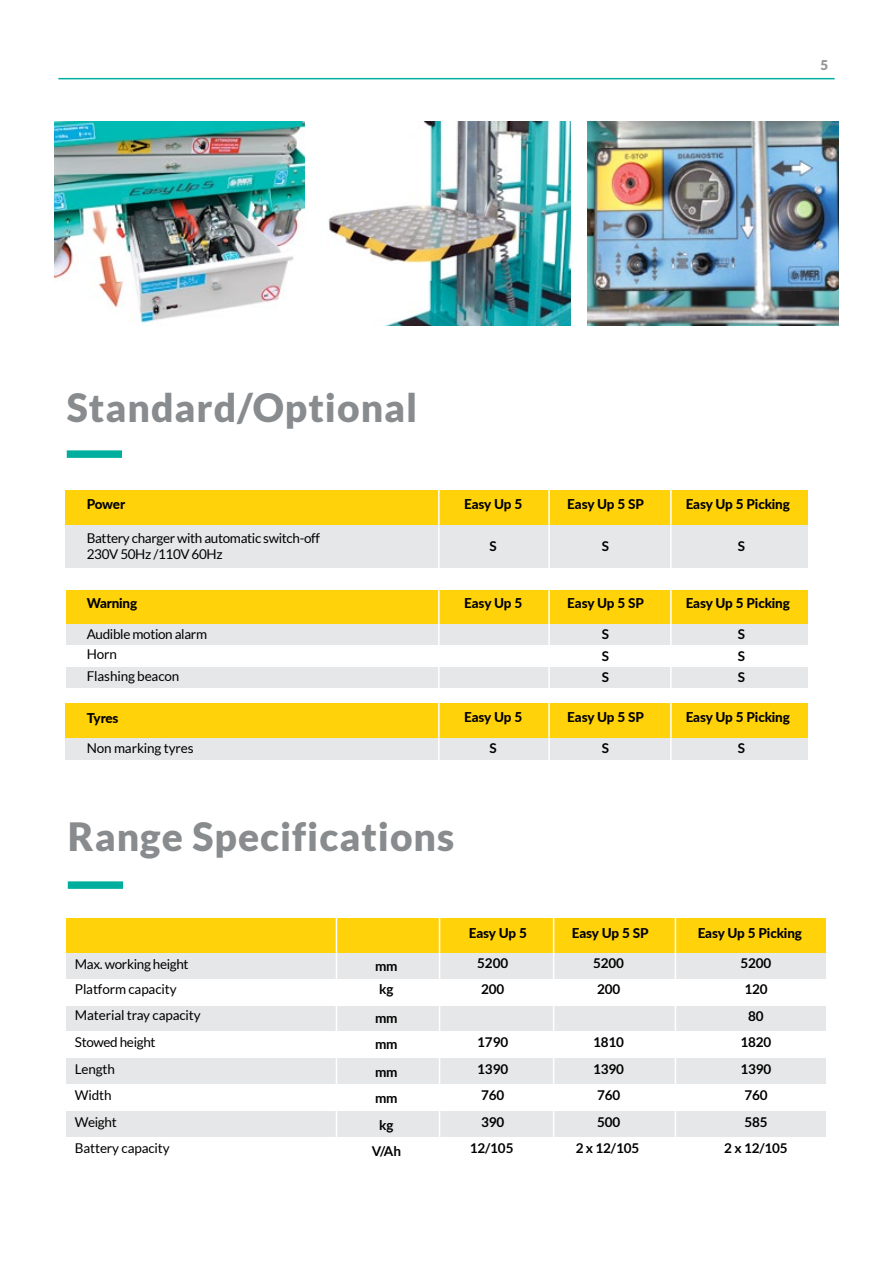
<style>
.page{position:relative;width:893px;height:1263px;background:#fff}
.page>*{position:absolute;margin:0;border:0;box-sizing:border-box;transform-origin:0 0}
.t1{font:900 39px "Lato";letter-spacing:.025em;color:#898c8e}
.t2{font:13.5px/16.2px "Lato";letter-spacing:-.025em;color:#000}
.t3{font:800 13.5px "Lato";letter-spacing:-.01em;color:#000}
.t4{font:700 13.5px/26.4px "Lato";letter-spacing:-.01em;color:#000}
.t5{font:900 13.5px "Lato";color:#939598}
</style>
<div class="page">
<hr style="left:58px;top:78px;width:777px;height:1px;background:#00ae9e">
<div style="left:68px;top:881px;width:55px;height:8px;background:#00ae9e"></div>
<div style="left:67px;top:918px;width:759px;height:35px;background:#ffd20a"></div>
<div style="left:67px;top:1005px;width:759px;height:27px;background:#e6e7e8"></div>
<div style="left:67px;top:1058px;width:759px;height:26px;background:#e6e7e8"></div>
<div style="left:67px;top:1111px;width:759px;height:26px;background:#e6e7e8"></div>
<div style="left:67px;top:953px;width:759px;height:26px;background:#e6e7e8"></div>
<hr style="left:439px;top:912px;width:1px;height:260px;background:#fff">
<hr style="left:553px;top:912px;width:1px;height:260px;background:#fff">
<hr style="left:675px;top:912px;width:1px;height:260px;background:#fff">
<div style="left:67px;top:450px;width:55px;height:8px;background:#00ae9e"></div>
<div style="left:67px;top:590px;width:741px;height:35px;background:#ffd20a"></div>
<div style="left:67px;top:666px;width:741px;height:21px;background:#e6e7e8"></div>
<div style="left:67px;top:625px;width:741px;height:21px;background:#e6e7e8"></div>
<div style="left:67px;top:645px;width:741px;height:21px;background:#fff"></div>
<hr style="left:438px;top:584px;width:2px;height:114px;background:#fff">
<hr style="left:548px;top:584px;width:2px;height:114px;background:#fff">
<hr style="left:670px;top:584px;width:2px;height:114px;background:#fff">
<div style="left:66px;top:490px;width:742px;height:34px;background:#ffd20a"></div>
<div style="left:66px;top:524px;width:742px;height:43px;background:#e6e7e8"></div>
<hr style="left:438px;top:484px;width:2px;height:92px;background:#fff">
<hr style="left:548px;top:484px;width:2px;height:92px;background:#fff">
<hr style="left:670px;top:484px;width:2px;height:92px;background:#fff">
<div style="left:66px;top:704px;width:742px;height:34px;background:#ffd20a"></div>
<div style="left:66px;top:738px;width:742px;height:21px;background:#e6e7e8"></div>
<hr style="left:438px;top:698px;width:2px;height:67px;background:#fff">
<hr style="left:548px;top:698px;width:2px;height:67px;background:#fff">
<hr style="left:670px;top:698px;width:2px;height:67px;background:#fff">
<img style="left:54px;top:122px;width:251px;height:202px">
<img style="left:328px;top:122px;width:243px;height:203px">
<img style="left:588px;top:122px;width:251px;height:203px">
<hr style="left:336px;top:913px;width:1px;height:290px;background:#fff">
<p class="t5" style="left:820px;top:60px;width:9px">5</p>
<h1 class="t1" style="left:67px;top:392px;width:352px">Standard/Optional</h1>
<p class="t3" style="left:87px;top:499px;width:40px">Power</p>
<p class="t3" style="left:464px;top:499px;width:60px">Easy Up 5</p>
<p class="t3" style="left:567px;top:499px;width:78px">Easy Up 5 SP</p>
<p class="t3" style="left:686px;top:499px;width:106px">Easy Up 5 Picking</p>
<p class="t2" style="left:87px;top:530px;width:235px">Battery charger with automatic switch-off<br>230V 50Hz /110V 60Hz</p>
<p class="t4" style="left:490px;top:533px;width:9px">S</p>
<p class="t4" style="left:602px;top:533px;width:9px">S</p>
<p class="t4" style="left:738px;top:533px;width:9px">S</p>
<p class="t3" style="left:87px;top:598px;width:52px">Warning</p>
<p class="t3" style="left:464px;top:598px;width:60px">Easy Up 5</p>
<p class="t3" style="left:567px;top:598px;width:78px">Easy Up 5 SP</p>
<p class="t3" style="left:686px;top:598px;width:106px">Easy Up 5 Picking</p>
<p class="t2" style="left:87px;top:627px;width:122px">Audible motion alarm</p>
<p class="t2" style="left:87px;top:668px;width:94px">Flashing beacon</p>
<p class="t2" style="left:87px;top:647px;width:32px">Horn</p>
<p class="t4" style="left:602px;top:624px;width:9px;line-height:21.5px;text-align:justify">S S S</p>
<p class="t4" style="left:738px;top:624px;width:9px;line-height:21.5px;text-align:justify">S S S</p>
<p class="t3" style="left:87px;top:712px;width:33px">Tyres</p>
<p class="t3" style="left:464px;top:712px;width:60px">Easy Up 5</p>
<p class="t3" style="left:567px;top:712px;width:78px">Easy Up 5 SP</p>
<p class="t3" style="left:686px;top:712px;width:106px">Easy Up 5 Picking</p>
<p class="t2" style="left:87px;top:740px;width:108px">Non marking tyres</p>
<p class="t4" style="left:490px;top:735px;width:9px">S</p>
<p class="t4" style="left:602px;top:735px;width:9px">S</p>
<p class="t4" style="left:738px;top:735px;width:9px">S</p>
<h1 class="t1" style="left:68px;top:821px;width:388px">Range Specifications</h1>
<p class="t2" style="left:75px;top:957px;width:115px">Max. working height</p>
<p class="t2" style="left:75px;top:982px;width:103px">Platform capacity</p>
<p class="t4" style="left:375px;top:954px;width:24px">mm</p>
<p class="t4" style="left:379px;top:976px;width:16px">kg</p>
<p class="t3" style="left:572px;top:928px;width:78px">Easy Up 5 SP</p>
<p class="t3" style="left:698px;top:928px;width:106px">Easy Up 5 Picking</p>
<p class="t3" style="left:469px;top:928px;width:60px">Easy Up 5</p>
<p class="t4" style="left:477px;top:951px;width:32px">5200</p>
<p class="t4" style="left:593px;top:951px;width:32px">5200</p>
<p class="t4" style="left:740px;top:951px;width:32px">5200</p>
<p class="t4" style="left:481px;top:976px;width:25px">200</p>
<p class="t4" style="left:597px;top:976px;width:25px">200</p>
<p class="t4" style="left:744px;top:976px;width:25px">120</p>
<p class="t2" style="left:75px;top:1008px;width:127px">Material tray capacity</p>
<p class="t2" style="left:75px;top:1035px;width:82px">Stowed height</p>
<p class="t2" style="left:75px;top:1062px;width:42px">Length</p>
<p class="t2" style="left:75px;top:1088px;width:38px">Width</p>
<p class="t2" style="left:75px;top:1115px;width:43px">Weight</p>
<p class="t2" style="left:75px;top:1141px;width:96px">Battery capacity</p>
<p class="t4" style="left:375px;top:1006px;width:24px">mm mm</p>
<p class="t4" style="left:375px;top:1059px;width:24px">mm mm</p>
<p class="t4" style="left:372px;top:1113px;width:31px;line-height:26px;text-align:center">kg<br>V/Ah</p>
<p class="t4" style="left:748px;top:1003px;width:17px">80</p>
<p class="t4" style="left:477px;top:1030px;width:32px">1790</p>
<p class="t4" style="left:593px;top:1030px;width:32px">1810<br>1390<br>760<br>500</p>
<p class="t4" style="left:740px;top:1030px;width:32px">1820<br>1390<br>760<br>585</p>
<p class="t4" style="left:477px;top:1056px;width:32px">1390</p>
<p class="t4" style="left:481px;top:1083px;width:25px">760</p>
<p class="t4" style="left:470px;top:1109px;width:45px;text-align:center">390<br>12/105</p>
<p class="t4" style="left:576px;top:1136px;width:65px">2 x 12/105</p>
<p class="t4" style="left:724px;top:1136px;width:65px">2 x 12/105</p>
</div>
